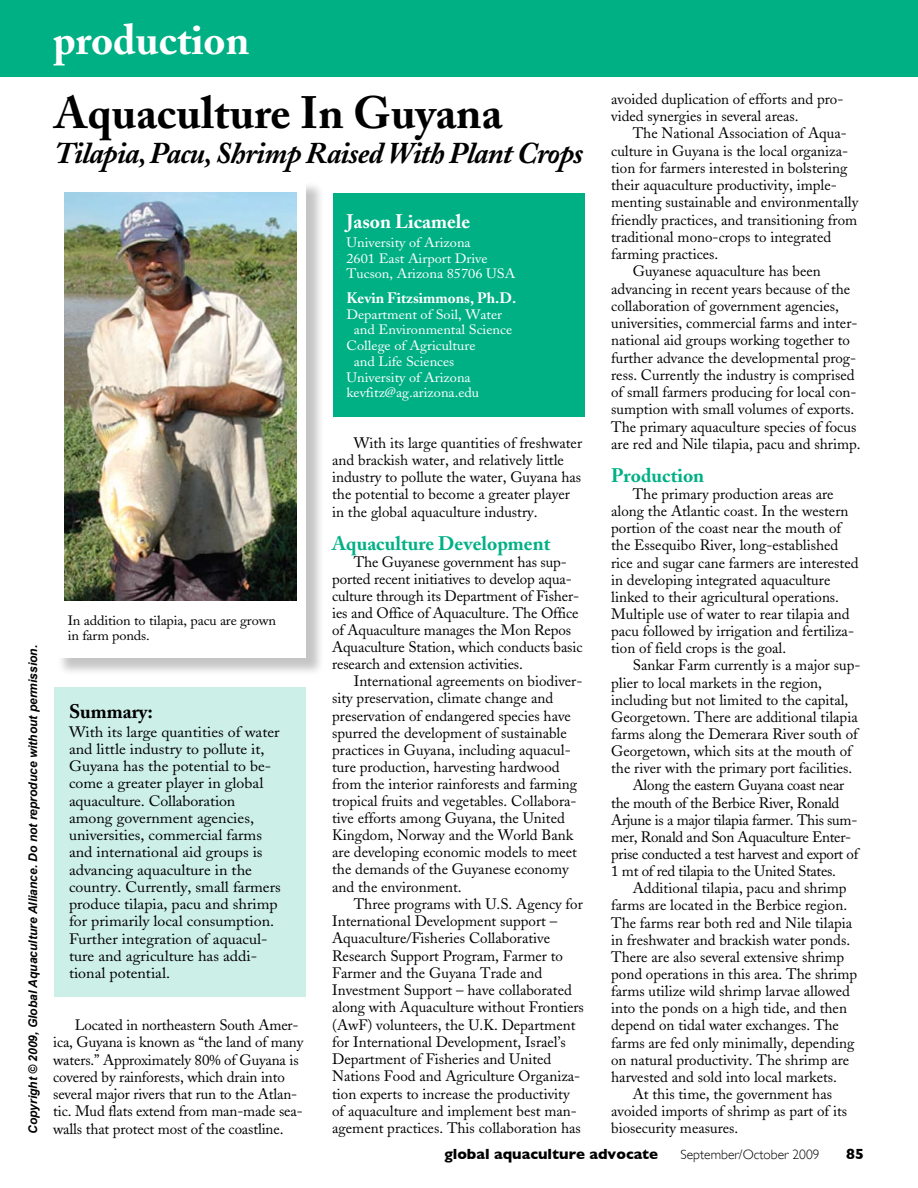
<style>
.page{position:relative;width:918px;height:1188px;background:#fff}
.page>*{position:absolute;margin:0;border:0;box-sizing:border-box;transform-origin:0 0}
.t1{font:700 45px "Adobe Caslon";color:#000}
.t2{font:700 42px "Adobe Caslon";color:#fff}
.t3{font:italic 700 30px "Adobe Caslon";letter-spacing:-.025em;color:#000}
.t4{font:700 19.5px "Adobe Caslon";color:#00b085}
.t5{font:700 19.5px "Adobe Caslon";color:#fff}
.t6{font:700 19.5px "Adobe Caslon";color:#000}
.t7{font:15px/17.1px "Adobe Caslon";color:#000}
.t8{font:15px/17.2px "Adobe Caslon";color:#000;scale:1.06 1}
.t9{font:15px "Adobe Caslon";letter-spacing:-.02em;color:#000}
.t10{font:700 15px "Gill Sans";color:#000}
.t11{font:700 15px "Adobe Caslon";color:#fff}
.t12{font:13.5px/15.8px "Adobe Caslon";color:#fff;scale:1.06 1}
.t13{font:13.5px/15.8px "Adobe Caslon";letter-spacing:-.01em;color:#000;scale:1.06 1}
.t14{font:300 13.5px "Gill Sans";color:#000}
.t15{font:italic 700 12px "Arial";color:#000}
</style>
<div class="page">
<div style="left:57px;top:181px;width:267px;height:495px;background:#000;opacity:.23"></div>
<div style="left:55px;top:179px;width:251px;height:478px;background:#fff"></div>
<img style="left:65px;top:192px;width:231px;height:409px">
<div style="left:333px;top:193px;width:252px;height:224px;background:#00b085"></div>
<div style="left:0;top:0;width:918px;height:76px;background:#00b085"></div>
<div style="left:54px;top:688px;width:252px;height:309px;background:#ccefe7"></div>
<p class="t15" style="left:26px;top:1134px;width:490px;rotate:-90deg">Copyright © 2009, Global Aquaculture Alliance. Do not reproduce without permission.</p>
<h2 class="t2" style="left:53px;top:14px;width:198px">production</h2>
<h1 class="t1" style="left:55px;top:86px;width:449px">Aquaculture In Guyana</h1>
<h3 class="t3" style="left:55px;top:136px;width:530px">Tilapia, Pacu, Shrimp Raised With Plant Crops</h3>
<p class="t13" style="left:68px;top:612px;width:198px">In addition to tilapia, pacu are grown in farm ponds.</p>
<h3 class="t6" style="left:69px;top:699px;width:86px">Summary:</h3>
<p class="t8" style="left:69px;top:723px;width:201px">With its large quantities of water and little industry to pollute it,<br>Guyana has the potential to be&shy;come a greater player in global aquaculture. Collaboration among government agencies, universities, commercial farms and international aid groups is advancing aquaculture in the country. Currently, small farmers produce tilapia, pacu and shrimp for primarily local consumption.<br>Further integration of aquacul&shy;ture and agriculture has addi&shy;tional potential.</p>
<p class="t7" style="left:53px;top:1017px;width:252px;text-indent:22px">Located in northeastern South Amer&shy;ica, Guyana is known as “the land of many waters.” Approximately 80% of Guyana is covered by rainforests, which drain into several major rivers that run to the Atlan&shy;tic. Mud flats extend from man-made sea&shy;walls that protect most of the coastline.</p>
<h3 class="t5" style="left:346px;top:209px;width:125px">Jason Licamele</h3>
<p class="t12" style="left:346px;top:235px;width:161px">University of Arizona<br>2601 East Airport Drive<br>Tucson, Arizona 85706 USA</p>
<p class="t11" style="left:346px;top:289px;width:171px">Kevin Fitzsimmons, Ph.D.</p>
<p class="t12" style="left:346px;top:306px;width:148px">Department of Soil, Water</p>
<p class="t12" style="left:354px;top:322px;width:151px">and Environmental Science</p>
<p class="t12" style="left:346px;top:338px;width:123px">College of Agriculture</p>
<p class="t12" style="left:354px;top:354px;width:96px">and Life Sciences</p>
<p class="t12" style="left:346px;top:369px;width:119px">University of Arizona</p>
<p class="t12" style="left:346px;top:385px;width:127px">kevfitz@ag.arizona.edu</p>
<p class="t7" style="left:332px;top:434px;width:251px;text-indent:22px">With its large quantities of freshwater and brackish water, and relatively little industry to pollute the water, Guyana has the potential to become a greater player in the global aquaculture industry.</p>
<h3 class="t4" style="left:332px;top:531px;width:220px">Aquaculture Development</h3>
<p class="t7" style="left:332px;top:553px;width:252px;text-indent:22px">The Guyanese government has sup&shy;ported recent initiatives to develop aqua&shy;culture through its Department of Fisher&shy;ies and Office of Aquaculture. The Office of Aquaculture manages the Mon Repos Aquaculture Station, which conducts basic research and extension activities.</p>
<p class="t7" style="left:332px;top:673px;width:252px;text-indent:22px">International agreements on biodiver&shy;sity preservation, climate change and preservation of endangered species have spurred the development of sustainable practices in Guyana, including aquacul&shy;ture production, harvesting hardwood from the interior rainforests and farming tropical fruits and vegetables. Collabora&shy;tive efforts among Guyana, the United Kingdom, Norway and the World Bank are developing economic models to meet the demands of the Guyanese economy and the environment.</p>
<p class="t7" style="left:332px;top:895px;width:253px;text-indent:22px">Three programs with U.S. Agency for International Development support – Aquaculture/Fisheries Collaborative Research Support Program, Farmer to Farmer and the Guyana Trade and Investment Support – have collaborated along with Aquaculture without Frontiers (AwF) volunteers, the U.K. Department for International Development, Israel’s Department of Fisheries and United Nations Food and Agriculture Organiza&shy;tion experts to increase the productivity of aquaculture and implement best man&shy;agement practices. This collaboration has</p>
<p class="t7" style="left:611px;top:90px;width:234px">avoided duplication of efforts and pro&shy;vided synergies in several areas.</p>
<p class="t7" style="left:633px;top:125px;width:216px">The National Association of Aqua-</p>
<p class="t7" style="left:611px;top:142px;width:239px">culture in Guyana is the local organiza-</p>
<p class="t7" style="left:611px;top:159px;width:238px">tion for farmers interested in bolstering</p>
<p class="t7" style="left:611px;top:177px;width:227px">their aquaculture productivity, imple-</p>
<p class="t7" style="left:611px;top:194px;width:249px">menting sustainable and environmentally</p>
<p class="t7" style="left:611px;top:211px;width:248px">friendly practices, and transitioning from</p>
<p class="t7" style="left:611px;top:228px;width:222px">traditional mono-crops to integrated</p>
<p class="t7" style="left:611px;top:246px;width:109px">farming practices.</p>
<p class="t7" style="left:633px;top:263px;width:189px">Guyanese aquaculture has been</p>
<p class="t7" style="left:611px;top:280px;width:241px">advancing in recent years because of the</p>
<p class="t7" style="left:611px;top:297px;width:229px">collaboration of government agencies,</p>
<p class="t7" style="left:611px;top:315px;width:248px">universities, commercial farms and inter-</p>
<p class="t7" style="left:611px;top:332px;width:240px">national aid groups working together to</p>
<p class="t7" style="left:611px;top:349px;width:247px">further advance the developmental prog-</p>
<p class="t7" style="left:611px;top:366px;width:245px">ress. Currently the industry is comprised</p>
<p class="t7" style="left:611px;top:384px;width:247px">of small farmers producing for local con-</p>
<p class="t7" style="left:611px;top:401px;width:245px">sumption with small volumes of exports.</p>
<p class="t7" style="left:611px;top:418px;width:247px">The primary aquaculture species of focus</p>
<p class="t7" style="left:611px;top:435px;width:251px">are red and Nile tilapia, pacu and shrimp.</p>
<h3 class="t4" style="left:611px;top:463px;width:95px">Production</h3>
<p class="t7" style="left:611px;top:485px;width:249px;text-indent:22px">The primary production areas are along the Atlantic coast. In the western portion of the coast near the mouth of the Essequibo River, long-established rice and sugar cane farmers are interested in developing integrated aquaculture linked to their agricultural operations.<br>Multiple use of water to rear tilapia and pacu followed by irrigation and fertiliza&shy;tion of field crops is the goal.</p>
<p class="t7" style="left:633px;top:657px;width:229px">Sankar Farm currently is a major sup-</p>
<p class="t7" style="left:611px;top:674px;width:212px">plier to local markets in the region,</p>
<p class="t7" style="left:611px;top:691px;width:239px">including but not limited to the capital,</p>
<p class="t7" style="left:611px;top:708px;width:248px">Georgetown. There are additional tilapia</p>
<p class="t7" style="left:611px;top:726px;width:248px">farms along the Demerara River south of</p>
<p class="t7" style="left:611px;top:743px;width:242px">Georgetown, which sits at the mouth of</p>
<p class="t7" style="left:611px;top:760px;width:243px">the river with the primary port facilities.</p>
<p class="t9" style="left:633px;top:777px;width:213px">Along the eastern Guyana coast near</p>
<p class="t9" style="left:611px;top:794px;width:230px">the mouth of the Berbice River, Ronald</p>
<p class="t9" style="left:611px;top:811px;width:248px">Arjune is a major tilapia farmer. This sum-</p>
<p class="t9" style="left:611px;top:828px;width:242px">mer, Ronald and Son Aquaculture Enter-</p>
<p class="t9" style="left:611px;top:845px;width:249px">prise conducted a test harvest and export of</p>
<p class="t9" style="left:611px;top:862px;width:226px">1 mt of red tilapia to the United States.</p>
<p class="t7" style="left:633px;top:880px;width:215px">Additional tilapia, pacu and shrimp</p>
<p class="t7" style="left:611px;top:897px;width:238px">farms are located in the Berbice region.</p>
<p class="t7" style="left:611px;top:914px;width:243px">The farms rear both red and Nile tilapia</p>
<p class="t7" style="left:611px;top:931px;width:241px">in freshwater and brackish water ponds.</p>
<p class="t7" style="left:611px;top:948px;width:235px">There are also several extensive shrimp</p>
<p class="t7" style="left:611px;top:966px;width:248px">pond operations in this area. The shrimp</p>
<p class="t7" style="left:611px;top:983px;width:240px">farms utilize wild shrimp larvae allowed</p>
<p class="t7" style="left:611px;top:1000px;width:237px">into the ponds on a high tide, and then</p>
<p class="t7" style="left:611px;top:1017px;width:229px">depend on tidal water exchanges. The</p>
<p class="t7" style="left:611px;top:1034px;width:245px">farms are fed only minimally, depending</p>
<p class="t7" style="left:611px;top:1051px;width:240px">on natural productivity. The shrimp are</p>
<p class="t7" style="left:611px;top:1068px;width:227px">harvested and sold into local markets.</p>
<p class="t7" style="left:633px;top:1086px;width:201px">At this time, the government has</p>
<p class="t7" style="left:611px;top:1103px;width:238px">avoided imports of shrimp as part of its</p>
<p class="t7" style="left:611px;top:1120px;width:129px">biosecurity measures.</p>
<p class="t10" style="left:444px;top:1145px;width:215px">global aquaculture advocate</p>
<p class="t14" style="left:681px;top:1147px;width:141px">September/October 2009</p>
<p class="t10" style="left:846px;top:1145px;width:19px">85</p>
</div>
